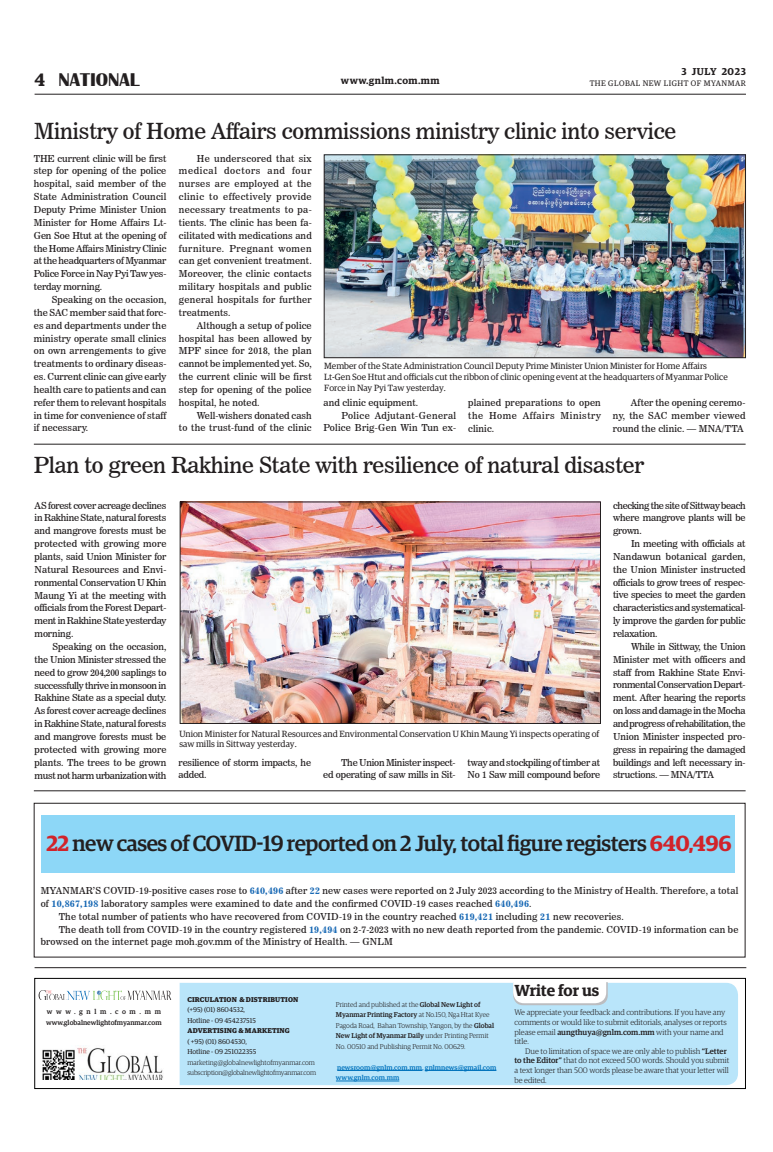
<style>
.page{position:relative;width:773px;height:1152px;background:#fff}
.page>*{position:absolute;margin:0;border:0;box-sizing:border-box;transform-origin:0 0}
._2_Clm_Head{font:22px "News 706 BT Roman C";letter-spacing:-.01em;color:#231f20}
._2_Clm_Head-2{font:500 22px "Guardian Egyp";letter-spacing:-.02em;color:#231f20}
.t1{font:700 19px "Britannic";color:#231f20}
.t2{font:600 18px "Guardian Egyp";color:#231f20}
.t3{font:600 16px "Guardian Egyp";letter-spacing:-.005em;color:#231f20}
.t4{font:600 10px "Guardian Egyp";letter-spacing:.045em;color:#231f20}
._2nd_Body{font:9.5px/12.9px "News 706 BT Roman C";letter-spacing:.01em;color:#231f20;text-align:justify}
.Normal_Para{font:9.5px/12.9px "News 706 BT Roman C";letter-spacing:.02em;color:#231f20;text-align:justify}
._2nd_Body-2{font:9.5px/12.9px "News 706 BT Roman C";letter-spacing:-.02em;color:#231f20}
._2nd_Body-3{font:9.5px/12.9px "News 706 BT Roman C";letter-spacing:.04em;color:#231f20;text-align:right}
.t5{font:9px/10.8px "Guardian Egyp";color:#231f20}
.t6{font:300 8px/9.6px "Guardian Egyp";color:#231f20}
.t7{font:8px "Guardian Egyp";letter-spacing:.06em;color:#231f20}
.t8{font:300 7px/10.5px "Guardian Egyp";color:#231f20}
.t9{font:7px "Guardian Egyp";color:#231f20}
.t10{font:500 7px/10.5px "Guardian Egyp";color:#0072bc}
.t11{font:700 7px "Guardian Egyp";letter-spacing:.02em;color:#231f20}
.t12{font:300 7px "Guardian Egyp";letter-spacing:-.02em;color:#231f20}
.t13{font:500 7px "Guardian Egyp";color:#231f20}
.t14{font:500 7px "Guardian Egyp";letter-spacing:.52em;color:#231f20}
.s1{font-weight:600;color:#d1232a}
.s2{font-family:"News 706 BT Bold C";color:#1768b4}
.s3{font-weight:500}
</style>
<div class="page">
<hr style="left:35px;top:94px;width:711px;height:1px;background:#231f20">
<div style="left:34px;top:803px;width:711px;height:155px;border:1px solid #231f20"></div>
<img style="left:182px;top:504px;width:416px;height:218px">
<div style="left:180px;top:502px;width:420px;height:222px;border:1px solid #231f20"></div>
<div style="left:180px;top:983px;width:558px;height:102px;background:#b9e5fa"></div>
<svg style="left:39px;top:990px;width:132px;height:9px"></svg>
<img style="left:42px;top:1047px;width:121px;height:33px">
<hr style="left:337px;top:1070px;width:85px;height:1px;background:#0072bc">
<hr style="left:425px;top:1070px;width:39px;height:1px;background:#0072bc">
<hr style="left:464px;top:1070px;width:32px;height:1px;background:#0072bc">
<hr style="left:336px;top:1081px;width:63px;height:1px;background:#0072bc">
<div style="left:34px;top:978px;width:712px;height:111px;border:1px solid #000"></div>
<svg style="left:513px;top:979px;width:94px;height:26px"></svg>
<hr style="left:35px;top:967px;width:711px;height:1px;background:#231f20">
<img style="left:326px;top:157px;width:417px;height:199px">
<div style="left:324px;top:155px;width:421px;height:203px;border:1px solid #231f20"></div>
<hr style="left:34px;top:444px;width:711px;height:1px;background:#231f20">
<hr style="left:34px;top:791px;width:711px;height:1px;background:#231f20">
<div style="left:41px;top:815px;width:693px;height:58px;background:#8dd7f7"></div>
<h3 class="t2" style="left:35px;top:67px;width:12px">4</h3>
<p class="t4" style="left:681px;top:64px;width:66px">3 JULY 2023</p>
<h2 class="t1" style="left:58px;top:69px;width:83px">NATIONAL</h2>
<p class="t4" style="left:341px;top:73px;width:100px">www.gnlm.com.mm</p>
<p class="t7" style="left:589px;top:78px;width:158px">THE GLOBAL NEW LIGHT OF MYANMAR</p>
<p class="_2_Clm_Head" style="left:34px;top:118px;width:643px">Ministry of Home Affairs commissions ministry clinic into service</p>
<p class="_2nd_Body" style="left:179px;top:152px;width:134px;text-indent:18px">He underscored that six medical doctors and four nurses are employed at the clinic to effectively provide necessary treatments to pa&shy;tients. The clinic has been fa&shy;cilitated with medications and furniture. Pregnant women can get convenient treatment.<br>Moreover, the clinic contacts military hospitals and public general hospitals for further treatments.</p>
<p class="_2nd_Body" style="left:179px;top:319px;width:134px;text-indent:18px">Although a setup of police hospital has been allowed by MPF since for 2018, the plan cannot be implemented yet. So, the current clinic will be first step for opening of the police hospital, he noted.</p>
<p class="_2nd_Body" style="left:179px;top:409px;width:134px;text-align:right">Well-wishers donated cash<br>to the trust-fund of the clinic</p>
<p class="Normal_Para" style="left:34px;top:152px;width:134px">THE current clinic will be first step for opening of the police hospital, said member of the State Administration Council Deputy Prime Minister Union Minister for Home Affairs Lt-Gen Soe Htut at the opening of the Home Affairs Ministry Clinic at the headquarters of Myanmar Police Force in Nay Pyi Taw yes&shy;terday morning.</p>
<p class="_2nd_Body" style="left:34px;top:293px;width:134px;text-indent:18px">Speaking on the occasion, the SAC member said that forc&shy;es and departments under the ministry operate small clinics on own arrengements to give treatments to ordinary diseas&shy;es. Current clinic can give early health care to patients and can refer them to relevant hospitals in time for convenience of staff if necessary.</p>
<p class="t5" style="left:324px;top:360px;width:384px">Member of the State Administration Council Deputy Prime Minister Union Minister for Home Affairs</p>
<p class="t5" style="left:324px;top:371px;width:405px">Lt-Gen Soe Htut and officials cut the ribbon of clinic opening event at the headquarters of Myanmar Police<br>Force in Nay Pyi Taw yesterday.</p>
<p class="_2nd_Body" style="left:323px;top:396px;width:96px">and clinic equipment.</p>
<p class="_2nd_Body-3" style="left:323px;top:409px;width:134px">Police Adjutant-General<br>Police Brig-Gen Win Tun ex-</p>
<p class="_2nd_Body" style="left:468px;top:396px;width:134px">plained preparations to open the Home Affairs Ministry clinic.</p>
<p class="_2nd_Body" style="left:613px;top:396px;width:134px;text-indent:18px">After the opening ceremo&shy;ny, the SAC member viewed round the clinic. — MNA/TTA</p>
<p class="_2_Clm_Head" style="left:34px;top:452px;width:611px">Plan to green Rakhine State with resilience of natural disaster</p>
<p class="_2nd_Body" style="left:613px;top:499px;width:134px">checking the site of Sittway beach where mangrove plants will be grown.</p>
<p class="_2nd_Body" style="left:613px;top:537px;width:134px;text-indent:18px">In meeting with officials at Nandawun botanical garden, the Union Minister instructed officials to grow trees of respec&shy;tive species to meet the garden characteristics and systematical&shy;ly improve the garden for public relaxation.</p>
<p class="_2nd_Body" style="left:613px;top:640px;width:134px;text-indent:18px">While in Sittway, the Union Minister met with officers and staff from Rakhine State Envi&shy;ronmental Conservation Depart&shy;ment. After hearing the reports on loss and damage in the Mocha and progress of rehabilitation, the Union Minister inspected pro&shy;gress in repairing the damaged buildings and left necessary in&shy;structions. — MNA/TTA</p>
<p class="Normal_Para" style="left:35px;top:499px;width:133px">AS forest cover acreage declines in Rakhine State, natural forests and mangrove forests must be protected with growing more plants, said Union Minister for Natural Resources and Envi&shy;ronmental Conservation U Khin Maung Yi at the meeting with officials from the Forest Depart&shy;ment in Rakhine State yesterday morning.</p>
<p class="_2nd_Body" style="left:35px;top:640px;width:133px;text-indent:18px">Speaking on the occasion, the Union Minister stressed the need to grow 204,200 saplings to successfully thrive in monsoon in Rakhine State as a special duty.<br>As forest cover acreage declines in Rakhine State, natural forests and mangrove forests must be protected with growing more plants. The trees to be grown must not harm urbanization with</p>
<p class="t5" style="left:179px;top:728px;width:421px">Union Minister for Natural Resources and Environmental Conservation U Khin Maung Yi inspects operating of saw mills in Sittway yesterday.</p>
<p class="_2nd_Body-2" style="left:179px;top:756px;width:134px">resilience of storm impacts, he added.</p>
<p class="_2nd_Body-2" style="left:323px;top:756px;width:134px;text-align:right">The Union Minister inspect-<br>ed operating of saw mills in Sit-</p>
<p class="_2nd_Body-2" style="left:467px;top:756px;width:134px">tway and stockpiling of timber at<br>No 1 Saw mill compound before</p>
<p class="_2_Clm_Head-2" style="left:46px;top:828px;width:686px"><span class="s1">22</span> new cases of COVID-19 reported on 2 July, total figure registers <span class="s1">640,496</span></p>
<p class="Normal_Para" style="left:41px;top:884px;width:699px">MYANMAR’S COVID-19-positive cases rose to <span class="s2">640,496</span> after <span class="s2">22</span> new cases were reported on 2 July 2023 according to the Ministry of Health. Therefore, a total of <span class="s2">10,867,198</span> laboratory samples were examined to date and the confirmed COVID-19 cases reached <span class="s2">640,496</span>.</p>
<p class="_2nd_Body" style="left:59px;top:910px;width:566px">The total number of patients who have recovered from COVID-19 in the country reached <span class="s2">619,421</span> including <span class="s2">21</span> new recoveries.</p>
<p class="_2nd_Body" style="left:41px;top:923px;width:699px;text-indent:18px">The death toll from COVID-19 in the country registered <span class="s2">19,494</span> on 2-7-2023 with no new death reported from the pandemic. COVID-19 information can be browsed on the internet page moh.gov.mm of the Ministry of Health. — GNLM</p>
<p class="t14" style="left:47px;top:1007px;width:116px">www.gnlm.com.mm</p>
<p class="t13" style="left:46px;top:1018px;width:117px">www.globalnewlightofmyanmar.com</p>
<p class="t11" style="left:187px;top:994px;width:112px">CIRCULATION &amp; DISTRIBUTION</p>
<p class="t9" style="left:187px;top:1005px;width:59px">(+95) (01) 8604532,</p>
<p class="t9" style="left:187px;top:1016px;width:70px">Hotline - 09 454237515</p>
<p class="t11" style="left:187px;top:1025px;width:104px">ADVERTISING &amp; MARKETING</p>
<p class="t9" style="left:187px;top:1037px;width:61px">( +95) (01) 8604530,</p>
<p class="t9" style="left:187px;top:1047px;width:70px">Hotline - 09 251022355</p>
<p class="t8" style="left:187px;top:1057px;width:129px">marketing@globalnewlightofmyanmar.com</p>
<p class="t12" style="left:187px;top:1068px;width:130px">subscription@globalnewlightofmyanmar.com</p>
<p class="t8" style="left:336px;top:999px;width:160px">Printed and published at the <span class="s3">Global New Light of Myanmar Printing Factory</span> at No.150, Nga Htat Kyee Pagoda Road, Bahan Township, Yangon, by the <span class="s3">Global New Light of Myanmar Daily</span> under Printing Permit No. 00510 and Publishing Permit No. 00629.</p>
<p class="t10" style="left:336px;top:1062px;width:162px">newsroom@gnlm.com.mm, gnlmnews@gmail.com www.gnlm.com.mm</p>
<p class="t3" style="left:514px;top:979px;width:86px">Write for us</p>
<p class="t6" style="left:514px;top:1007px;width:214px">We appreciate your feedback and contributions. If you have any comments or would like to submit editorials, analyses or reports please email <span class="s3">aungthuya@gnlm.com.mm</span> with your name and title.</p>
<p class="t6" style="left:514px;top:1046px;width:216px;text-indent:11px">Due to limitation of space we are only able to publish <span class="s3">“Letter to the Editor”</span> that do not exceed 500 words. Should you submit a text longer than 500 words please be aware that your letter will be edited.</p>
</div>
